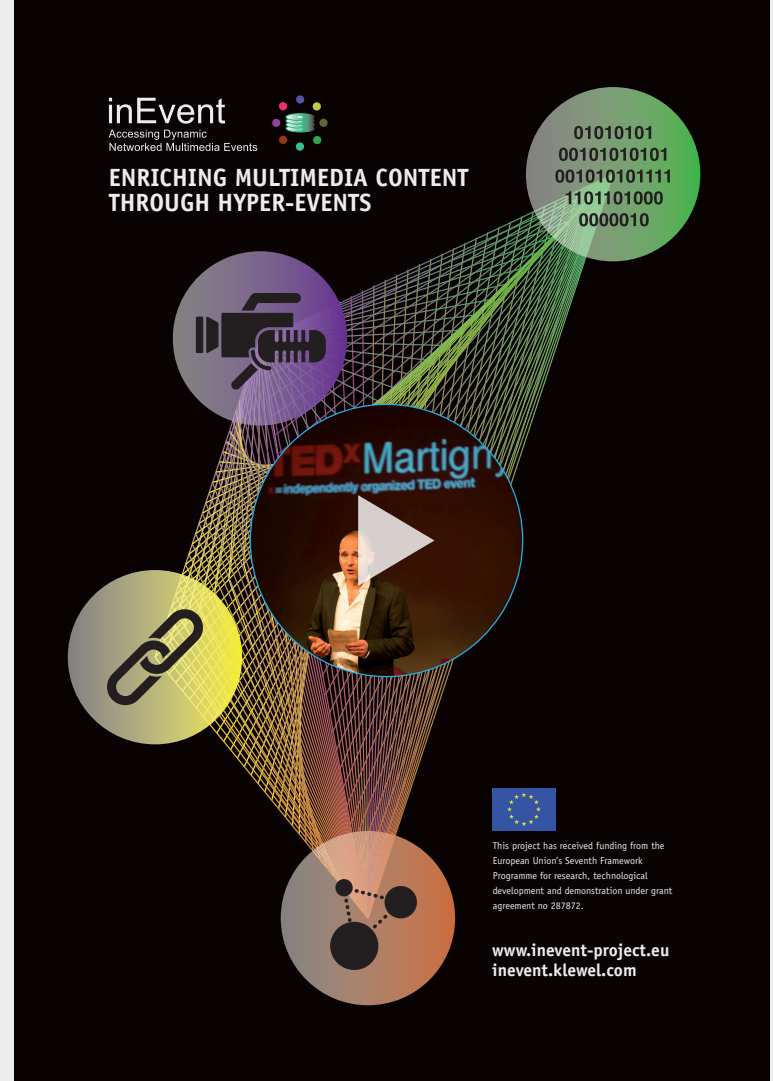
<style>
.page{position:relative;width:773px;height:1081px;background:#fff}
.page>*{position:absolute;margin:0;border:0;box-sizing:border-box;transform-origin:0 0}
.t1{font:700 25px/25px "Officina Sans";color:#ececee}
.t2{font:700 17.5px/20px "Officina Sans";color:#ececee}
.t3{font:10px/15px "Officina Sans";color:#ececee}
</style>
<div class="page">
<div style="left:0;top:0;width:772px;height:1081px;background:#ececee"></div>
<div style="left:14px;top:0;width:755px;height:1081px;background:#080302"></div>
<div style="left:296px;top:95px;width:8px;height:9px;background:#5554a3;border-radius:50%"></div>
<div style="left:319px;top:119px;width:8px;height:8px;background:#616539;border-radius:50%"></div>
<div style="left:296px;top:142px;width:8px;height:9px;background:#3bbd9a;border-radius:50%"></div>
<div style="left:279px;top:102px;width:8px;height:8px;background:#ee2d71;border-radius:50%"></div>
<div style="left:312px;top:102px;width:9px;height:8px;background:#c3cc48;border-radius:50%"></div>
<div style="left:313px;top:136px;width:8px;height:8px;background:#33a64c;border-radius:50%"></div>
<div style="left:279px;top:136px;width:8px;height:8px;background:#94381e;border-radius:50%"></div>
<div style="left:272px;top:119px;width:8px;height:8px;background:#8d4499;border-radius:50%"></div>
<div style="left:286px;top:113px;width:28px;height:8px;border:1px solid #fff;border-radius:50%"></div>
<svg style="left:286px;top:114px;width:28px;height:18px"></svg>
<svg style="left:483px;top:219px;width:87px;height:130px"></svg>
<svg style="left:68px;top:570px;width:174px;height:174px;background:#908e81"></svg>
<div style="left:281px;top:831px;width:174px;height:174px;background:linear-gradient(to right,#868887,#cd7347);border-radius:87px"></div>
<div style="left:330px;top:922px;width:48px;height:48px;background:#231f20;border-radius:50%"></div>
<svg style="left:526px;top:87px;width:174px;height:174px;background:#76a272"></svg>
<svg style="left:574px;top:126px;width:77px;height:13px"></svg>
<svg style="left:559px;top:148px;width:107px;height:13px"></svg>
<svg style="left:555px;top:169px;width:114px;height:14px;background:#576e53"></svg>
<svg style="left:565px;top:191px;width:97px;height:14px"></svg>
<svg style="left:579px;top:213px;width:69px;height:13px"></svg>
<svg style="left:109px;top:98px;width:116px;height:26px"></svg>
<svg style="left:109px;top:130px;width:148px;height:21px"></svg>
<img style="left:107px;top:235px;width:449px;height:714px">
<div style="left:492px;top:788px;width:63px;height:42px;background:#3555a4"></div>
<p class="t1" style="left:109px;top:164px;width:361px">ENRICHING MULTIMEDIA CONTENT<br>THROUGH HYPER-EVENTS</p>
<p class="t3" style="left:492px;top:838px;width:181px">This project has received funding from the European Union’s Seventh Framework Programme for research, technological development and demonstration under grant agreement no 287872.</p>
<p class="t2" style="left:492px;top:940px;width:179px">www.inevent-project.eu inevent.klewel.com</p>
</div>
